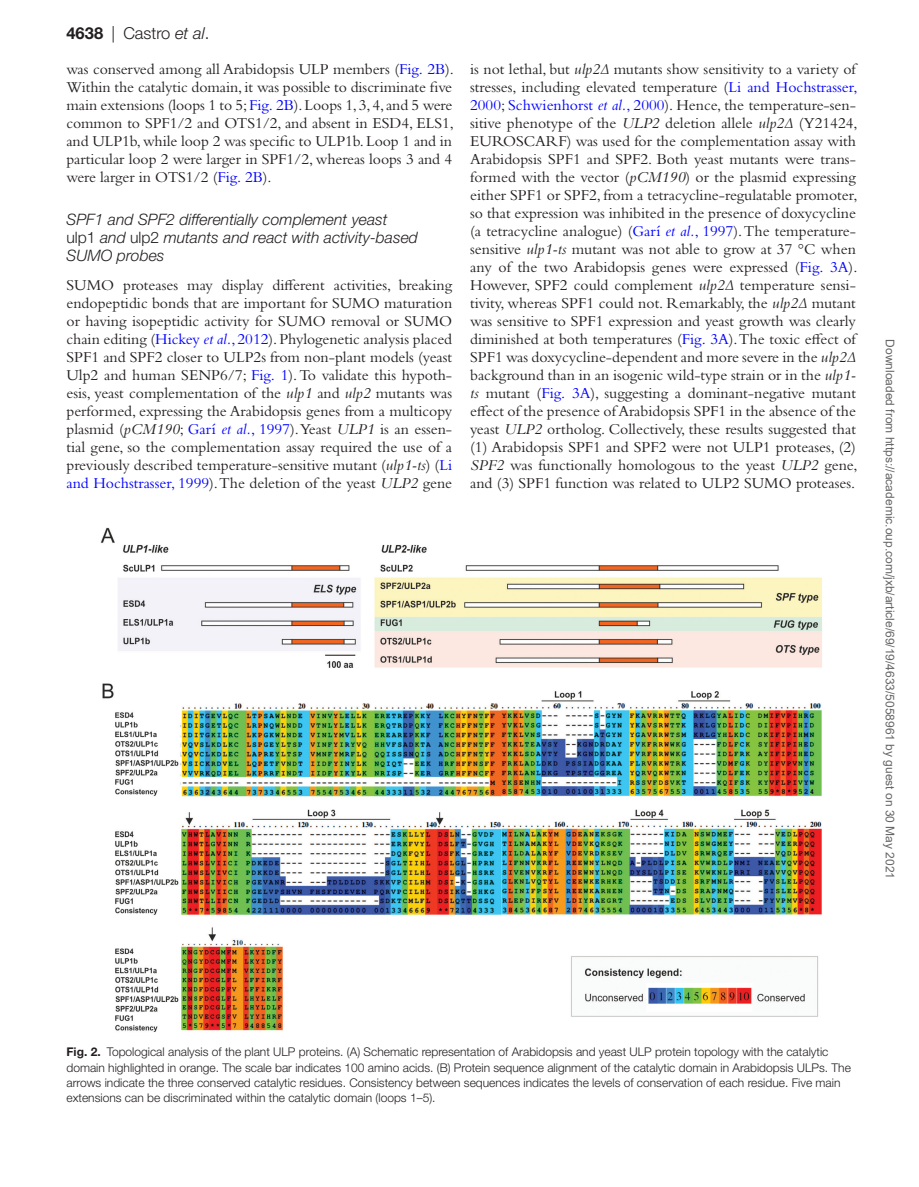
<style>
.page{position:relative;width:919px;height:1187px;background:#fff}
.page>*{position:absolute;margin:0;border:0;box-sizing:border-box;transform-origin:0 0}
.t1{font:300 16.5px "Helvetica Neue LT Std";color:#231f20}
.t2{font:15.75px/18px "Bembo Std";color:#231f20;text-align:justify}
.t3{font:italic 300 15.75px/18px "Helvetica Neue LT Std";color:#231f20}
.t4{font:300 12px/15px "Helvetica Neue LT Std";color:#231f20}
.t5{font:12px "Arial";color:#666}
.s1{font-weight:700}
.s2{font-style:italic}
.s3{color:#00f}
.s4{font-style:normal}
.s5{font-style:italic;color:#00f}
</style>
<div class="page">
<img style="left:100px;top:528px;width:722px;height:504px">
<p class="t1" style="left:66px;top:23px;width:144px"><span class="s1">4638</span> | Castro <span class="s2">et al</span>.</p>
<p class="t2" style="left:66px;top:59px;width:389px">was conserved among all Arabidopsis ULP members (<span class="s3">Fig. 2B</span>).<br>Within the catalytic domain, it was possible to discriminate five main extensions (loops 1 to 5; <span class="s3">Fig. 2B</span>). Loops 1, 3, 4, and 5 were common to SPF1/2 and OTS1/2, and absent in ESD4, ELS1, and ULP1b, while loop 2 was specific to ULP1b. Loop 1 and in particular loop 2 were larger in SPF1/2, whereas loops 3 and 4 were larger in OTS1/2 (<span class="s3">Fig. 2B</span>).</p>
<p class="t3" style="left:66px;top:210px;width:353px">SPF1 and SPF2 differentially complement yeast <span class="s4">ulp1</span> and <span class="s4">ulp2</span> mutants and react with activity-based<br>SUMO probes</p>
<p class="t2" style="left:66px;top:275px;width:387px">SUMO proteases may display different activities, breaking endopeptidic bonds that are important for SUMO maturation or having isopeptidic activity for SUMO removal or SUMO chain editing (<span class="s3">Hickey</span> <span class="s5">et al.</span><span class="s3">, 2012</span>). Phylogenetic analysis placed SPF1 and SPF2 closer to ULP2s from non-plant models (yeast Ulp2 and human SENP6/7; <span class="s3">Fig. 1</span>). To validate this hypoth&shy;esis, yeast complementation of the <span class="s2">ulp1</span> and <span class="s2">ulp2</span> mutants was performed, expressing the Arabidopsis genes from a multicopy plasmid (<span class="s2">pCM190</span>; <span class="s3">Garí</span> <span class="s5">et al.</span><span class="s3">, 1997</span>). Yeast <span class="s2">ULP1</span> is an essen&shy;tial gene, so the complementation assay required the use of a previously described temperature-sensitive mutant (<span class="s2">ulp1-ts</span>) (<span class="s3">Li and Hochstrasser, 1999</span>). The deletion of the yeast <span class="s2">ULP2</span> gene</p>
<p class="t2" style="left:470px;top:59px;width:389px">is not lethal, but <span class="s2">ulp2Δ</span> mutants show sensitivity to a variety of stresses, including elevated temperature (<span class="s3">Li and Hochstrasser, 2000</span>; <span class="s3">Schwienhorst</span> <span class="s5">et al.</span><span class="s3">, 2000</span>). Hence, the temperature-sen&shy;sitive phenotype of the <span class="s2">ULP2</span> deletion allele <span class="s2">ulp2Δ</span> (Y21424, EUROSCARF) was used for the complementation assay with Arabidopsis SPF1 and SPF2. Both yeast mutants were trans&shy;formed with the vector (<span class="s2">pCM190</span>) or the plasmid expressing either SPF1 or SPF2, from a tetracycline-regulatable promoter, so that expression was inhibited in the presence of doxycycline (a tetracycline analogue) (<span class="s3">Garí</span> <span class="s5">et al.</span><span class="s3">, 1997</span>). The temperature&shy;sensitive <span class="s2">ulp1-ts</span> mutant was not able to grow at 37 °C when any of the two Arabidopsis genes were expressed (<span class="s3">Fig. 3A</span>).<br>However, SPF2 could complement <span class="s2">ulp2Δ</span> temperature sensi&shy;tivity, whereas SPF1 could not. Remarkably, the <span class="s2">ulp2∆</span> mutant was sensitive to SPF1 expression and yeast growth was clearly diminished at both temperatures (<span class="s3">Fig. 3A</span>). The toxic effect of SPF1 was doxycycline-dependent and more severe in the <span class="s2">ulp2∆ </span>background than in an isogenic wild-type strain or in the <span class="s2">ulp1- ts</span> mutant (<span class="s3">Fig. 3A</span>), suggesting a dominant-negative mutant effect of the presence of Arabidopsis SPF1 in the absence of the yeast <span class="s2">ULP2</span> ortholog. Collectively, these results suggested that (1) Arabidopsis SPF1 and SPF2 were not ULP1 proteases, (2)<br><span class="s2">SPF2</span> was functionally homologous to the yeast <span class="s2">ULP2</span> gene, and (3) SPF1 function was related to ULP2 SUMO proteases.</p>
<p class="t5" style="left:894px;top:339px;width:541px;rotate:90deg">Downloaded from https://academic.oup.com/jxb/article/69/19/4633/5058961 by guest on 30 May 2021</p>
<p class="t4" style="left:66px;top:1044px;width:785px"><span class="s1">Fig. 2.</span> Topological analysis of the plant ULP proteins. (A) Schematic representation of Arabidopsis and yeast ULP protein topology with the catalytic domain highlighted in orange. The scale bar indicates 100 amino acids. (B) Protein sequence alignment of the catalytic domain in Arabidopsis ULPs. The arrows indicate the three conserved catalytic residues. Consistency between sequences indicates the levels of conservation of each residue. Five main extensions can be discriminated within the catalytic domain (loops 1–5).</p>
</div>
